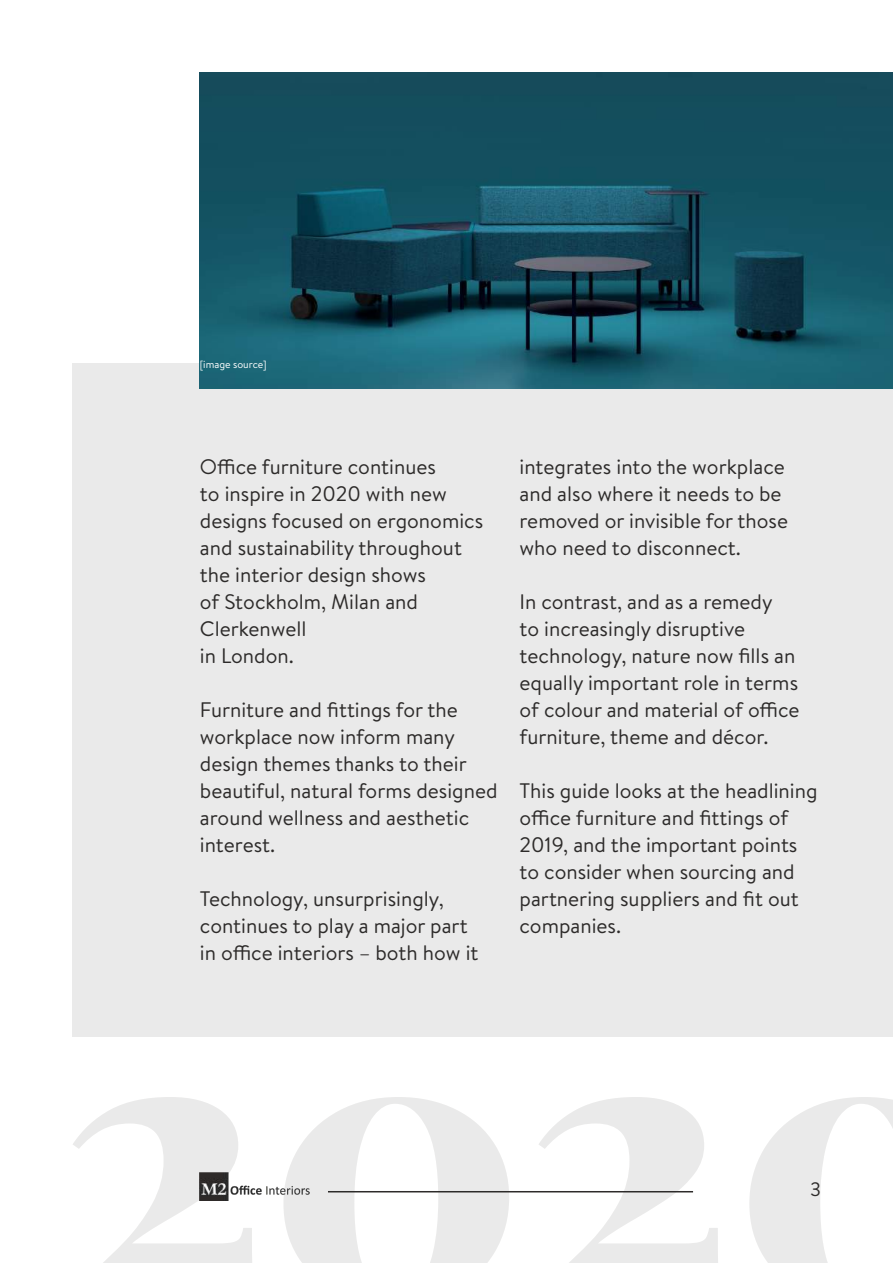
<style>
.page{position:relative;width:893px;height:1263px;background:#fff}
.page>*{position:absolute;margin:0;border:0;box-sizing:border-box;transform-origin:0 0}
.t1{font:21px/27px "Brandon Text";color:#2d2b2a}
.t2{font:19.5px "Brandon Text";color:#2d2b2a}
.t3{font:10.5px "Brandon Text";color:#fff}
</style>
<div class="page">
<div style="left:72px;top:363px;width:821px;height:674px;background:#eaeaea"></div>
<svg style="left:73px;top:1097px;width:820px;height:166px"></svg>
<hr style="left:328px;top:1191px;width:365px;height:1px;background:#2d2b2a">
<img style="left:200px;top:1172px;width:112px;height:29px">
<img style="left:200px;top:72px;width:693px;height:317px">
<p class="t3" style="left:200px;top:357px;width:68px">[image source]</p>
<p class="t1" style="left:200px;top:452px;width:285px">Office furniture continues<br>to inspire in 2020 with new designs focused on ergonomics and sustainability throughout the interior design shows<br>of Stockholm, Milan and<br>Clerkenwell<br>in London.</p>
<p class="t1" style="left:200px;top:695px;width:299px">Furniture and fittings for the workplace now inform many design themes thanks to their beautiful, natural forms designed around wellness and aesthetic interest.</p>
<p class="t1" style="left:200px;top:884px;width:280px">Technology, unsurprisingly, continues to play a major part in office interiors – both how it</p>
<p class="t1" style="left:519px;top:452px;width:270px">integrates into the workplace and also where it needs to be removed or invisible for those who need to disconnect.</p>
<p class="t1" style="left:519px;top:587px;width:282px">In contrast, and as a remedy<br>to increasingly disruptive technology, nature now fills an equally important role in terms of colour and material of office furniture, theme and décor.</p>
<p class="t1" style="left:519px;top:776px;width:300px">This guide looks at the headlining office furniture and fittings of<br>2019, and the important points to consider when sourcing and partnering suppliers and fit out companies.</p>
<p class="t2" style="left:810px;top:1176px;width:12px">3</p>
</div>
